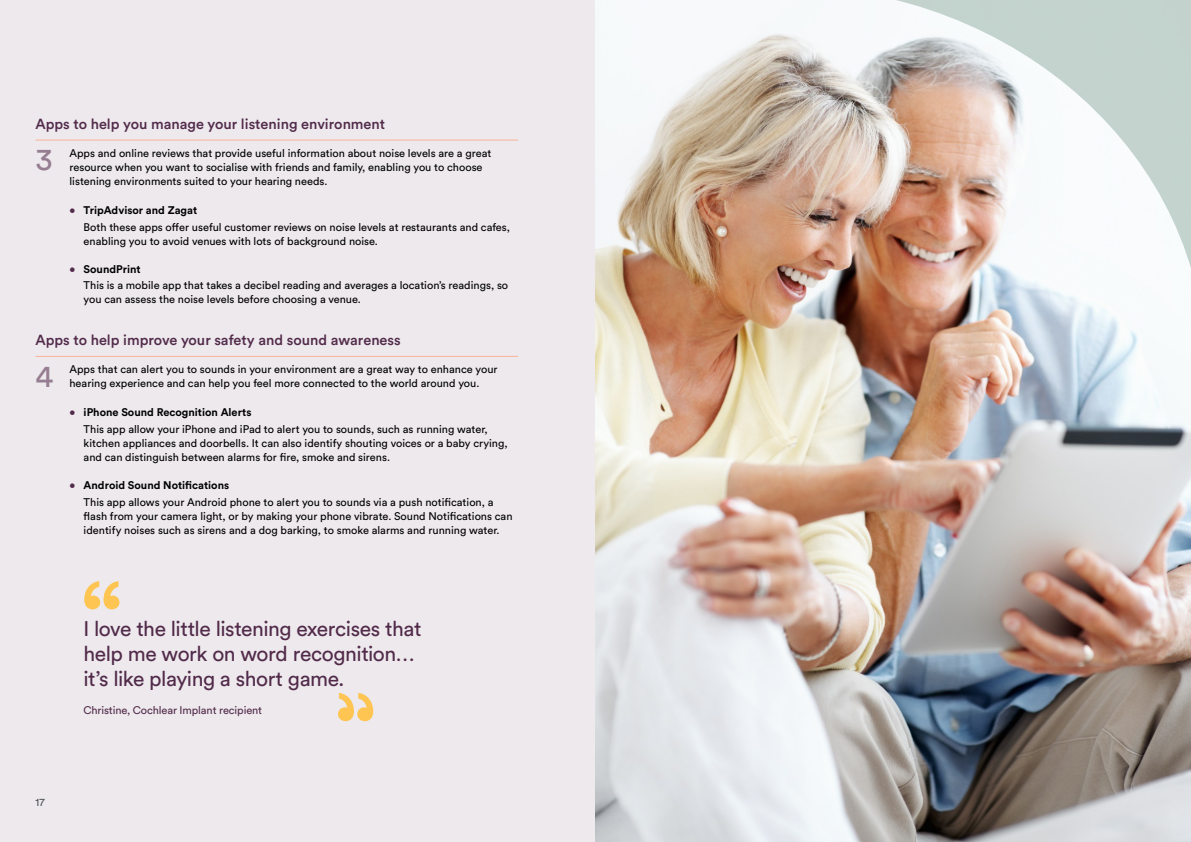
<style>
.page{position:relative;width:1191px;height:842px;background:#fff}
.page>*{position:absolute;margin:0;border:0;box-sizing:border-box;transform-origin:0 0}
.t1{font:500 104.1px "Circular XX";color:#fec553}
.t2{font:31px "Circular Std";color:#967d91}
.t3{font:21px/25px "Circular Std";letter-spacing:-.025em;color:#522b4a}
.t4{font:500 14.5px "Circular Std";color:#522b4a}
.t5{font:11px/14px "Circular Std";color:#000}
.t6{font:11px "Circular Std";letter-spacing:-.01em;color:#522b4a}
.t7{font:11px "Circular Std";color:#54565a}
.s1{font-weight:700;color:#522b4a}
.s2{font-weight:700}
</style>
<div class="page">
<div style="left:0;top:0;width:609px;height:842px;background:#ede9ed"></div>
<hr style="left:35px;top:140px;width:483px;height:1px;background:#f9b397">
<hr style="left:35px;top:356px;width:483px;height:1px;background:#f9b397">
<img style="left:595px;top:0;width:596px;height:842px">
<img style="left:785px;top:0;width:406px;height:366px">
<h3 class="t4" style="left:35px;top:115px;width:351px">Apps to help you manage your listening environment</h3>
<p class="t5" style="left:69px;top:146px;width:423px">Apps and online reviews that provide useful information about noise levels are a great resource when you want to socialise with friends and family, enabling you to choose listening environments suited to your hearing needs.</p>
<p class="t5" style="left:84px;top:201px;width:428px;line-height:16.8px;text-indent:-14px"><span class="s1">•</span> <span class="s2">TripAdvisor and Zagat<br></span>Both these apps offer useful customer reviews on noise levels at restaurants and cafes,</p>
<p class="t5" style="left:84px;top:234px;width:296px">enabling you to avoid venues with lots of background noise.</p>
<p class="t5" style="left:84px;top:260px;width:426px;line-height:16.8px;text-indent:-14px"><span class="s1">•</span> <span class="s2">SoundPrint<br></span>This is a mobile app that takes a decibel reading and averages a location’s readings, so</p>
<p class="t5" style="left:84px;top:292px;width:279px">you can assess the noise levels before choosing a venue.</p>
<h3 class="t4" style="left:35px;top:331px;width:367px">Apps to help improve your safety and sound awareness</h3>
<p class="t5" style="left:69px;top:362px;width:429px">Apps that can alert you to sounds in your environment are a great way to enhance your hearing experience and can help you feel more connected to the world around you.</p>
<p class="t5" style="left:84px;top:403px;width:405px;line-height:16.8px;text-indent:-14px"><span class="s1">•</span> <span class="s2">iPhone Sound Recognition Alerts<br></span>This app allow your iPhone and iPad to alert you to sounds, such as running water,</p>
<p class="t5" style="left:84px;top:436px;width:425px">kitchen appliances and doorbells. It can also identify shouting voices or a baby crying, and can distinguish between alarms for fire, smoke and sirens.</p>
<p class="t5" style="left:84px;top:476px;width:411px;line-height:16.8px;text-indent:-14px"><span class="s1">•</span> <span class="s2">Android Sound Notifications<br></span>This app allows your Android phone to alert you to sounds via a push notification, a</p>
<p class="t5" style="left:84px;top:509px;width:430px">flash from your camera light, or by making your phone vibrate. Sound Notifications can identify noises such as sirens and a dog barking, to smoke alarms and running water.</p>
<h2 class="t2" style="left:35px;top:141px;width:19px">3</h2>
<h2 class="t2" style="left:35px;top:357px;width:19px">4</h2>
<h1 class="t1" style="left:79px;top:548px;width:47px">“</h1>
<p class="t7" style="left:35px;top:796px;width:11px">17</p>
<h3 class="t3" style="left:83px;top:616px;width:340px">I love the little listening exercises that help me work on word recognition… it’s like playing a short game.</h3>
<p class="t6" style="left:83px;top:703px;width:180px">Christine, Cochlear Implant recipient</p>
</div>
